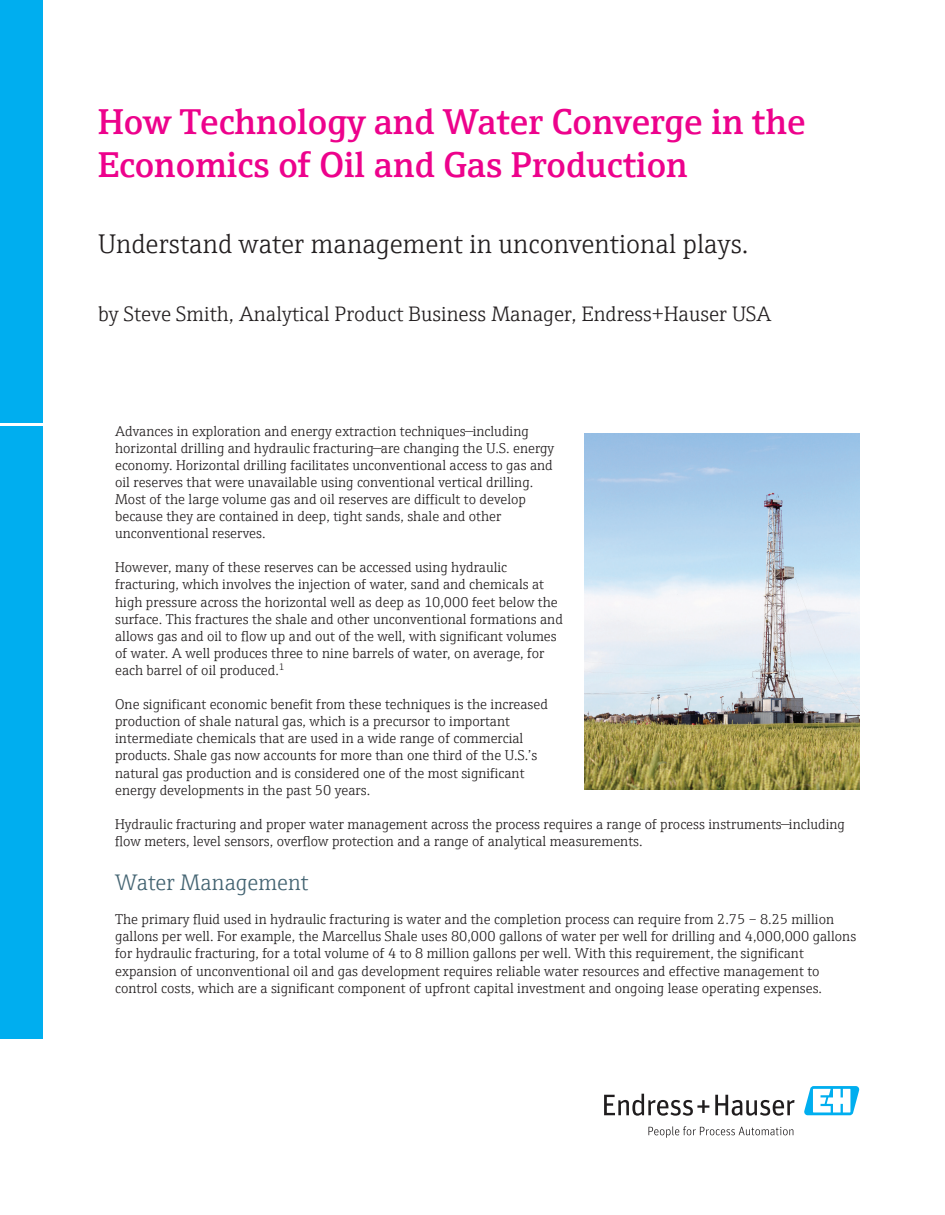
<style>
.page{position:relative;width:945px;height:1215px;background:#fff}
.page>*{position:absolute;margin:0;border:0;box-sizing:border-box;transform-origin:0 0}
.t1{font:600 36px/43.2px "E+H Serif";color:#ed028c}
.t2{font:300 27px "E+H Serif";color:#231f20}
.t3{font:300 22.5px "E+H Serif";color:#446472}
.t4{font:300 21px "E+H Serif";color:#231f20}
.t5{font:300 14.25px/17.1px "E+H Serif";color:#231f20}
</style>
<div class="page">
<div style="left:0;top:0;width:43px;height:1038px;background:#00aeef"></div>
<hr style="left:0;top:424px;width:45px;height:2px;background:#fff">
<svg style="left:604px;top:1094px;width:105px;height:22px"></svg>
<svg style="left:715px;top:1095px;width:80px;height:21px"></svg>
<svg style="left:648px;top:1126px;width:145px;height:12px"></svg>
<svg style="left:804px;top:1086px;width:55px;height:29px"></svg>
<img style="left:584px;top:434px;width:275px;height:355px">
<h1 class="t1" style="left:98px;top:97px;width:709px">How Technology and Water Converge in the<br>Economics of Oil and Gas Production</h1>
<h2 class="t2" style="left:98px;top:224px;width:652px">Understand water management in unconventional plays.</h2>
<h3 class="t4" style="left:98px;top:299px;width:675px">by Steve Smith, Analytical Product Business Manager, Endress+Hauser USA</h3>
<p class="t5" style="left:115px;top:421px;width:441px">Advances in exploration and energy extraction techniques—including horizontal drilling and hydraulic fracturing—are changing the U.S. energy economy. Horizontal drilling facilitates unconventional access to gas and oil reserves that were unavailable using conventional vertical drilling.<br>Most of the large volume gas and oil reserves are difficult to develop because they are contained in deep, tight sands, shale and other unconventional reserves.</p>
<p class="t5" style="left:115px;top:558px;width:449px">However, many of these reserves can be accessed using hydraulic fracturing, which involves the injection of water, sand and chemicals at high pressure across the horizontal well as deep as 10,000 feet below the surface. This fractures the shale and other unconventional formations and allows gas and oil to flow up and out of the well, with significant volumes of water. A well produces three to nine barrels of water, on average, for each barrel of oil produced.<sup>1</sup></p>
<p class="t5" style="left:115px;top:695px;width:434px">One significant economic benefit from these techniques is the increased production of shale natural gas, which is a precursor to important intermediate chemicals that are used in a wide range of commercial products. Shale gas now accounts for more than one third of the U.S.’s natural gas production and is considered one of the most significant energy developments in the past 50 years.</p>
<p class="t5" style="left:115px;top:814px;width:731px">Hydraulic fracturing and proper water management across the process requires a range of process instruments—including flow meters, level sensors, overflow protection and a range of analytical measurements.</p>
<h3 class="t3" style="left:115px;top:866px;width:195px">Water Management</h3>
<p class="t5" style="left:115px;top:910px;width:743px">The primary fluid used in hydraulic fracturing is water and the completion process can require from 2.75 – 8.25 million gallons per well. For example, the Marcellus Shale uses 80,000 gallons of water per well for drilling and 4,000,000 gallons for hydraulic fracturing, for a total volume of 4 to 8 million gallons per well. With this requirement, the significant expansion of unconventional oil and gas development requires reliable water resources and effective management to control costs, which are a significant component of upfront capital investment and ongoing lease operating expenses.</p>
</div>
